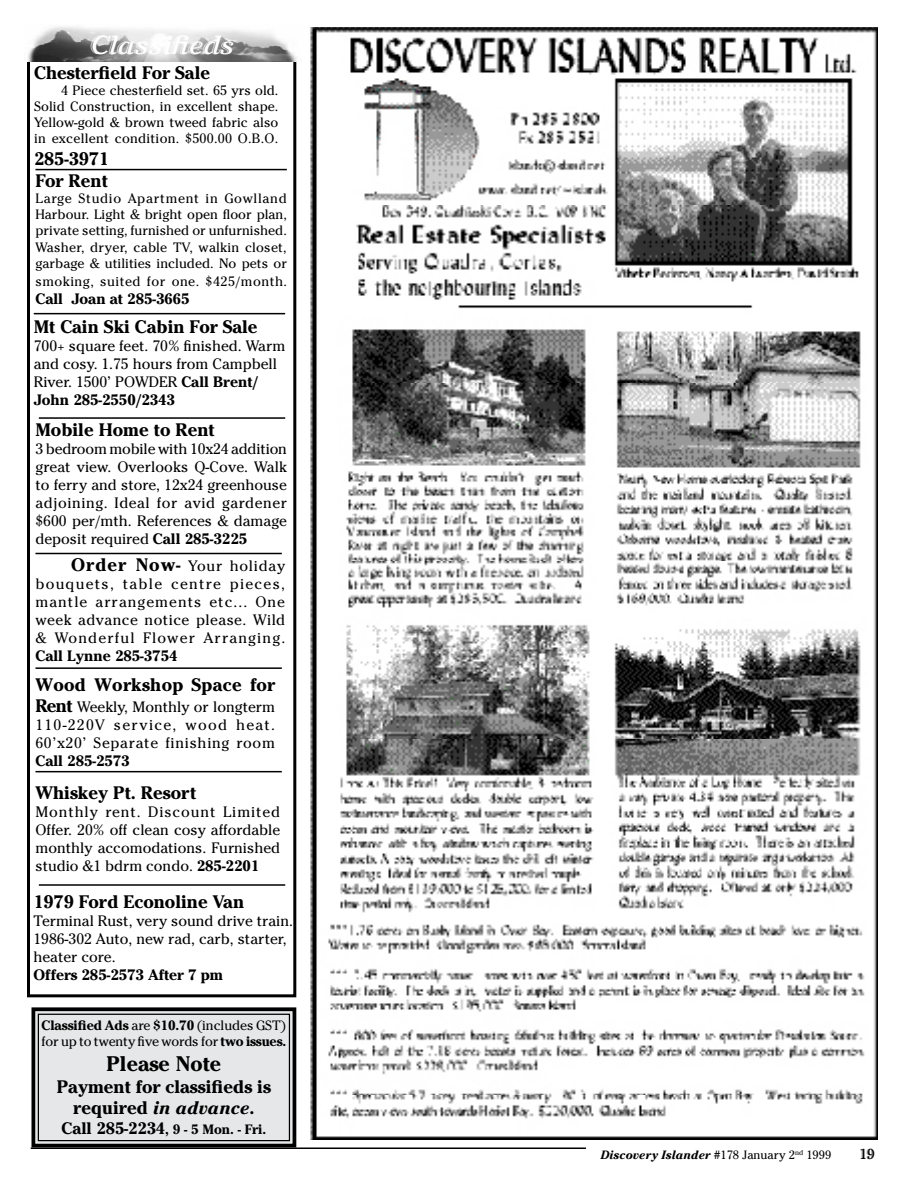
<style>
.page{position:relative;width:918px;height:1188px;background:#fff}
.page>*{position:absolute;margin:0;border:0;box-sizing:border-box;transform-origin:0 0}
.t1{font:27px "Cheltenham Handtooled Bd It";color:#fff;scale:1.1 1}
.t2{font:700 21px "Cheltenham";color:#000}
.t3{font:700 18px/21.6px "Cheltenham";color:#000;text-align:center}
.t4{font:700 18px "Cheltenham";letter-spacing:.02em;color:#000}
.t5{font:15px/18px "Cheltenham";color:#000;text-align:justify}
.t6{font:700 15px "Cheltenham";color:#000}
.t7{font:700 15px "Cheltenham Handtooled";color:#000}
.t8{font:13.5px/16.2px "Cheltenham";color:#000;text-align:justify}
.t9{font:13.5px "Cheltenham";letter-spacing:.035em;color:#000}
.t10{font:700 13.5px "Cheltenham";color:#000}
.t11{font:italic 700 12px "Cheltenham";color:#000}
.s1{font-weight:700}
.s2{font-weight:700;font-size:18px}
.s3{font-style:italic}
.s4{font-size:16.5px}
.s5{font-weight:400;font-style:normal}
</style>
<div class="page">
<hr style="left:31px;top:1148px;width:555px;height:1px;background:#000">
<hr style="left:34px;top:313px;width:251px;height:1px;background:#000">
<hr style="left:39px;top:417px;width:246px;height:2px;background:#000">
<hr style="left:35px;top:553px;width:247px;height:1px;background:#000">
<div style="left:27px;top:27px;width:269px;height:970px;border:3px solid #000"></div>
<hr style="left:35px;top:169px;width:252px;height:1px;background:#000">
<svg style="left:30px;top:1007px;width:268px;height:142px;background:#d0d1d2"></svg>
<div style="left:38px;top:1014px;width:252px;height:127px;border:1px solid #000"></div>
<hr style="left:35px;top:667px;width:247px;height:2px;background:#000">
<hr style="left:35px;top:771px;width:247px;height:1px;background:#000">
<hr style="left:39px;top:884px;width:246px;height:2px;background:#000">
<img style="left:27px;top:27px;width:270px;height:35px">
<img style="left:310px;top:27px;width:567px;height:1113px">
<h1 class="t1" style="left:89px;top:29px;width:133px">Classifieds</h1>
<p class="t3" style="left:34px;top:61px;width:178px">Chesterfield For Sale</p>
<p class="t8" style="left:34px;top:82px;width:246px;text-indent:27px">4 Piece chesterfield set. 65 yrs old.<br>Solid Construction, in excellent shape.<br>Yellow-gold &amp; brown tweed fabric also in excellent condition. $500.00 O.B.O.</p>
<p class="t3" style="left:34px;top:148px;width:76px">285-3971</p>
<p class="t3" style="left:35px;top:170px;width:74px">For Rent</p>
<p class="t8" style="left:35px;top:190px;width:253px">Large Studio Apartment in Gowlland Harbour. Light &amp; bright open floor plan, private setting, furnished or unfurnished.<br>Washer, dryer, cable TV, walkin closet, garbage &amp; utilities included. No pets or</p>
<p class="t9" style="left:35px;top:273px;width:253px">smoking, suited for one. $425/month.</p>
<p class="t6" style="left:35px;top:290px;width:156px">Call Joan at 285-3665</p>
<p class="t3" style="left:34px;top:316px;width:225px">Mt Cain Ski Cabin For Sale</p>
<p class="t5" style="left:34px;top:337px;width:253px;text-align:left">700+ square feet. 70% finished. Warm and cosy. 1.75 hours from Campbell<br>River. 1500’ POWDER <span class="s1">Call Brent/<br>John 285-2550/2343</span></p>
<p class="t3" style="left:35px;top:418px;width:181px">Mobile Home to Rent</p>
<p class="t5" style="left:35px;top:439px;width:253px">3 bedroom mobile with 10x24 addition great view. Overlooks Q-Cove. Walk to ferry and store, 12x24 greenhouse adjoining. Ideal for avid gardener $600 per/mth. References &amp; damage deposit required <span class="s1">Call 285-3225</span></p>
<p class="t5" style="left:35px;top:557px;width:251px;text-indent:36px"><span class="s2">Order Now-</span> Your holiday bouquets, table centre pieces, mantle arrangements etc... One week advance notice please. Wild &amp; Wonderful Flower Arranging.</p>
<p class="t6" style="left:35px;top:647px;width:144px">Call Lynne 285-3754</p>
<p class="t4" style="left:35px;top:673px;width:241px">Wood Workshop Space for</p>
<p class="t5" style="left:35px;top:698px;width:241px"><span class="s2">Rent</span> Weekly, Monthly or longterm 110-220V service, wood heat.<br>60’x20’ Separate finishing room</p>
<p class="t6" style="left:35px;top:752px;width:96px">Call 285-2573</p>
<p class="t3" style="left:35px;top:781px;width:162px">Whiskey Pt. Resort</p>
<p class="t5" style="left:35px;top:802px;width:246px">Monthly rent. Discount Limited Offer. 20% off clean cosy affordable monthly accomodations. Furnished studio &amp;1 bdrm condo. <span class="s1">285-2201</span></p>
<p class="t3" style="left:33px;top:891px;width:212px">1979 Ford Econoline Van</p>
<p class="t5" style="left:33px;top:912px;width:261px;text-align:left">Terminal Rust, very sound drive train.<br>1986-302 Auto, new rad, carb, starter, heater core.</p>
<p class="t6" style="left:33px;top:966px;width:191px">Offers 285-2573 After 7 pm</p>
<p class="t8" style="left:42px;top:1017px;width:246px"><span class="s1">Classified Ads</span> are <span class="s1">$10.70</span> (includes GST) for up to twenty five words for <span class="s1">two issues.</span></p>
<h2 class="t2" style="left:107px;top:1051px;width:116px">Please Note</h2>
<p class="t3" style="left:57px;top:1075px;width:216px">Payment for classifieds is required <span class="s3">in advance</span>.</p>
<p class="t10" style="left:62px;top:1121px;width:206px"><span class="s4">Call 285-2234</span>, 9 - 5 Mon. - Fri.</p>
<p class="t11" style="left:601px;top:1147px;width:232px">Discovery Islander <span class="s5">#178 January 2</span><sup>nd</sup> <span class="s5">1999</span></p>
<p class="t7" style="left:859px;top:1145px;width:18px">19</p>
</div>
